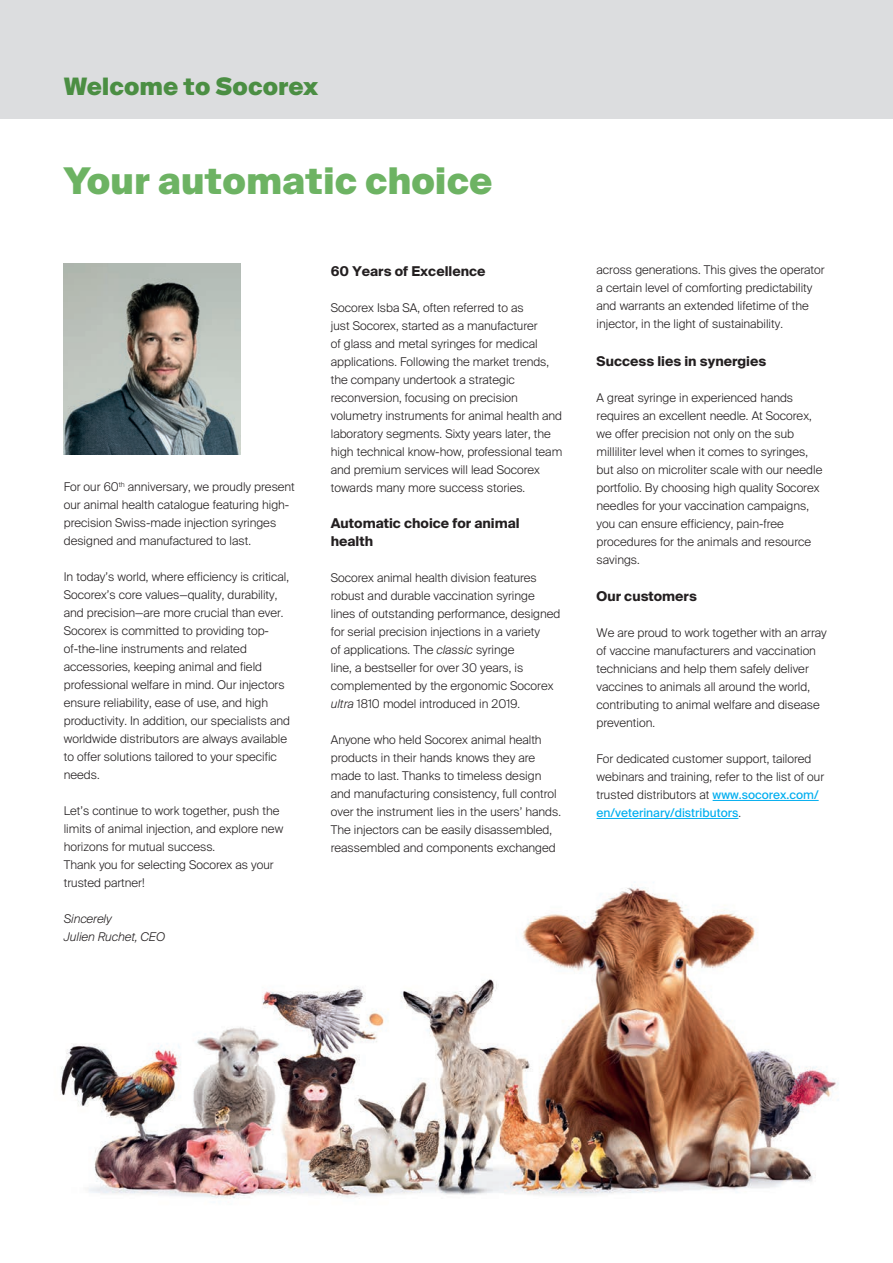
<style>
.page{position:relative;width:893px;height:1263px;background:#fff}
.page>*{position:absolute;margin:0;border:0;box-sizing:border-box;transform-origin:0 0}
.Titre_Charpitre_cond_negative{font:900 36.75px "Suisse Intl";color:#6db363}
.t1{font:900 24px "Suisse Intl";color:#4b8e43}
.Titre_Couverture{font:700 13.5px/18px "Suisse Intl";color:#231f20}
.Intro_italic_main_copy{font:300 12px/18px "Suisse Intl";color:#231f20}
.Intro_italic_main_copy-2{font:italic 300 12px "Suisse Intl";color:#231f20}
.s1{font-style:italic}
.s2{font-weight:400;color:#00aeef}
</style>
<div class="page">
<div style="left:0;top:0;width:893px;height:119px;background:#dcdddf"></div>
<img style="left:60px;top:882px;width:779px;height:317px">
<hr style="left:713px;top:800px;width:106px;height:1px;background:#00aeef">
<hr style="left:597px;top:818px;width:141px;height:1px;background:#00aeef">
<div style="left:64px;top:482px;width:232px;height:490px;background:#fff"></div>
<img style="left:64px;top:264px;width:176px;height:190px">
<p class="t1" style="left:64px;top:73px;width:256px">Welcome to Socorex</p>
<p class="Titre_Charpitre_cond_negative" style="left:64px;top:160px;width:430px">Your automatic choice</p>
<p class="Intro_italic_main_copy" style="left:64px;top:478px;width:233px">For our 60<sup>th</sup> anniversary, we proudly present our animal health catalogue featuring high&shy;precision Swiss-made injection syringes designed and manufactured to last.</p>
<p class="Intro_italic_main_copy" style="left:64px;top:568px;width:227px">In today’s world, where efficiency is critical,<br>Socorex’s core values—quality, durability, and precision—are more crucial than ever.</p>
<p class="Intro_italic_main_copy" style="left:64px;top:622px;width:228px">Socorex is committed to providing top&shy;of-the-line instruments and related accessories, keeping animal and field professional welfare in mind. Our injectors ensure reliability, ease of use, and high productivity. In addition, our specialists and worldwide distributors are always available to offer solutions tailored to your specific needs.</p>
<p class="Intro_italic_main_copy" style="left:64px;top:802px;width:221px">Let’s continue to work together, push the limits of animal injection, and explore new horizons for mutual success.</p>
<p class="Intro_italic_main_copy" style="left:64px;top:856px;width:211px">Thank you for selecting Socorex as your trusted partner!</p>
<p class="Intro_italic_main_copy-2" style="left:64px;top:912px;width:50px">Sincerely</p>
<p class="Intro_italic_main_copy-2" style="left:64px;top:930px;width:103px">Julien Ruchet, CEO</p>
<p class="Titre_Couverture" style="left:331px;top:262px;width:156px">60 Years of Excellence</p>
<p class="Intro_italic_main_copy" style="left:331px;top:298px;width:233px">Socorex Isba SA, often referred to as<br>just Socorex, started as a manufacturer<br>of glass and metal syringes for medical applications. Following the market trends, the company undertook a strategic reconversion, focusing on precision volumetry instruments for animal health and laboratory segments. Sixty years later, the high technical know-how, professional team and premium services will lead Socorex towards many more success stories.</p>
<p class="Titre_Couverture" style="left:331px;top:514px;width:190px">Automatic choice for animal health</p>
<p class="Intro_italic_main_copy" style="left:331px;top:568px;width:231px">Socorex animal health division features robust and durable vaccination syringe lines of outstanding performance, designed for serial precision injections in a variety<br>of applications. The <span class="s1">classic</span> syringe<br>line, a bestseller for over 30 years, is complemented by the ergonomic Socorex <span class="s1">ultra</span> 1810 model introduced in 2019.</p>
<p class="Intro_italic_main_copy" style="left:331px;top:730px;width:232px">Anyone who held Socorex animal health products in their hands knows they are made to last. Thanks to timeless design and manufacturing consistency, full control over the instrument lies in the users’ hands.<br>The injectors can be easily disassembled, reassembled and components exchanged</p>
<p class="Intro_italic_main_copy" style="left:597px;top:261px;width:230px">across generations. This gives the operator a certain level of comforting predictability and warrants an extended lifetime of the injector, in the light of sustainability.</p>
<p class="Titre_Couverture" style="left:597px;top:352px;width:171px">Success lies in synergies</p>
<p class="Intro_italic_main_copy" style="left:597px;top:389px;width:227px">A great syringe in experienced hands requires an excellent needle. At Socorex, we offer precision not only on the sub milliliter level when it comes to syringes, but also on microliter scale with our needle portfolio. By choosing high quality Socorex needles for your vaccination campaigns, you can ensure efficiency, pain-free procedures for the animals and resource savings.</p>
<p class="Titre_Couverture" style="left:597px;top:588px;width:102px">Our customers</p>
<p class="Intro_italic_main_copy" style="left:597px;top:624px;width:232px">We are proud to work together with an array of vaccine manufacturers and vaccination technicians and help them safely deliver vaccines to animals all around the world, contributing to animal welfare and disease prevention.</p>
<p class="Intro_italic_main_copy" style="left:597px;top:750px;width:229px">For dedicated customer support, tailored webinars and training, refer to the list of our trusted distributors at <span class="s2">www.socorex.com/ en/veterinary/distributors</span>.</p>
</div>
